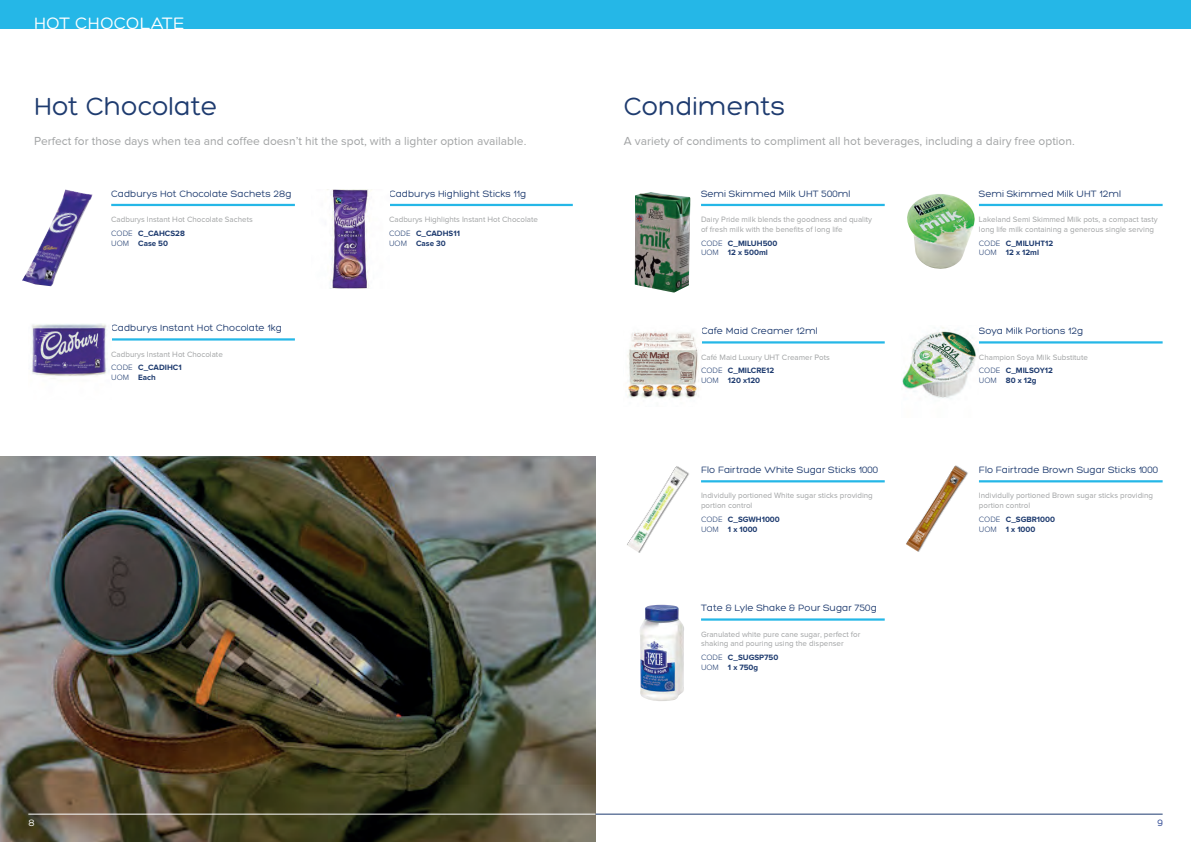
<style>
.page{position:relative;width:1191px;height:842px;background:#fff}
.page>*{position:absolute;margin:0;border:0;box-sizing:border-box;transform-origin:0 0}
.t1{font:27px "Hero";color:#1e3b6f}
.t2{font:18px "Hero";letter-spacing:.01em;color:#fff}
.t3{font:12px "Proxima Nova";color:#a2a4a5}
.t4{font:10px "Hero";color:#1e3b6f}
.t5{font:10px "Hero";color:#fff}
.t6{font:10px "Hero";color:#253f8e}
.t7{font:8px/9.6px "Proxima Nova";color:#a2a4a5}
.t8{font:700 8px/9.6px "Proxima Nova";color:#1e3b6f}
.s1{font-weight:300}
</style>
<div class="page">
<img style="left:0;top:456px;width:595px;height:386px">
<hr style="left:595px;top:814px;width:567px;height:1px;background:#1e3b6f">
<hr style="left:701px;top:204px;width:183px;height:2px;background:#25b7e7">
<img style="left:635px;top:192px;width:55px;height:101px">
<hr style="left:701px;top:341px;width:183px;height:3px;background:#25b7e7">
<img style="left:627px;top:331px;width:72px;height:67px">
<hr style="left:701px;top:618px;width:183px;height:3px;background:#25b7e7">
<img style="left:640px;top:605px;width:44px;height:96px">
<hr style="left:701px;top:480px;width:183px;height:2px;background:#25b7e7">
<hr style="left:979px;top:204px;width:183px;height:2px;background:#25b7e7">
<img style="left:907px;top:194px;width:68px;height:75px">
<hr style="left:979px;top:341px;width:183px;height:3px;background:#25b7e7">
<img style="left:902px;top:327px;width:75px;height:71px">
<hr style="left:979px;top:480px;width:183px;height:2px;background:#25b7e7">
<img style="left:627px;top:466px;width:62px;height:87px">
<img style="left:906px;top:465px;width:62px;height:87px">
<hr style="left:28px;top:814px;width:567px;height:1px;background:#fff">
<div style="left:0;top:0;width:1191px;height:28px;background:#25b7e7"></div>
<hr style="left:111px;top:338px;width:184px;height:3px;background:#25b7e7">
<img style="left:32px;top:324px;width:75px;height:55px">
<hr style="left:111px;top:204px;width:184px;height:2px;background:#25b7e7">
<hr style="left:389px;top:204px;width:184px;height:2px;background:#25b7e7">
<img style="left:327px;top:189px;width:45px;height:99px">
<img style="left:22px;top:189px;width:71px;height:97px">
<p class="t2" style="left:34px;top:12px;width:152px">HOT CHOCOLATE</p>
<p class="t1" style="left:34px;top:90px;width:185px">Hot Chocolate</p>
<p class="t3" style="left:34px;top:134px;width:494px">Perfect for those days when tea and coffee doesn’t hit the spot, with a lighter option available.</p>
<p class="t4" style="left:111px;top:187px;width:182px">Cadburys Hot Chocolate Sachets 28g</p>
<p class="t4" style="left:389px;top:187px;width:139px">Cadburys Highlight Sticks 11g</p>
<p class="t7" style="left:111px;top:215px;width:143px">Cadburys Instant Hot Chocolate Sachets</p>
<p class="t8" style="left:111px;top:229px;width:75px"><span class="s1">CODE</span> C_CAHCS28<br><span class="s1">UOM</span> Case 50</p>
<p class="t7" style="left:389px;top:215px;width:150px">Cadburys Highlights Instant Hot Chocolate</p>
<p class="t8" style="left:389px;top:229px;width:72px"><span class="s1">CODE</span> C_CADHS11<br><span class="s1">UOM</span> Case 30</p>
<p class="t4" style="left:111px;top:322px;width:172px">Cadburys Instant Hot Chocolate 1kg</p>
<p class="t7" style="left:111px;top:349px;width:113px">Cadburys Instant Hot Chocolate</p>
<p class="t8" style="left:111px;top:363px;width:72px"><span class="s1">CODE</span> C_CADIHC1<br><span class="s1">UOM</span> Each</p>
<p class="t1" style="left:624px;top:90px;width:163px">Condiments</p>
<p class="t3" style="left:624px;top:134px;width:452px">A variety of condiments to compliment all hot beverages, including a dairy free option.</p>
<p class="t4" style="left:701px;top:187px;width:151px">Semi Skimmed Milk UHT 500ml</p>
<p class="t7" style="left:701px;top:215px;width:173px">Dairy Pride milk blends the goodness and quality of fresh milk with the benefits of long life</p>
<p class="t8" style="left:701px;top:238px;width:78px"><span class="s1">CODE</span> C_MILUH500<br><span class="s1">UOM</span> 12 x 500ml</p>
<p class="t4" style="left:701px;top:325px;width:118px">Cafe Maid Creamer 12ml</p>
<p class="t7" style="left:701px;top:352px;width:130px">Café Maid Luxury UHT Creamer Pots</p>
<p class="t8" style="left:701px;top:366px;width:75px"><span class="s1">CODE</span> C_MILCRE12<br><span class="s1">UOM</span> 120 x120</p>
<p class="t4" style="left:701px;top:464px;width:179px">Flo Fairtrade White Sugar Sticks 1000</p>
<p class="t7" style="left:701px;top:491px;width:173px">Individully portioned White sugar sticks providing portion control</p>
<p class="t8" style="left:701px;top:515px;width:80px"><span class="s1">CODE</span> C_SGWH1000<br><span class="s1">UOM</span> 1 x 1000</p>
<p class="t4" style="left:701px;top:602px;width:177px">Tate &amp; Lyle Shake &amp; Pour Sugar 750g</p>
<p class="t7" style="left:701px;top:629px;width:161px">Granulated white pure cane sugar, perfect for shaking and pouring using the dispenser</p>
<p class="t8" style="left:701px;top:653px;width:79px"><span class="s1">CODE</span> C_SUGSP750<br><span class="s1">UOM</span> 1 x 750g</p>
<p class="t4" style="left:979px;top:187px;width:144px">Semi Skimmed Milk UHT 12ml</p>
<p class="t7" style="left:979px;top:215px;width:180px">Lakeland Semi Skimmed Milk pots, a compact tasty long life milk containing a generous single serving</p>
<p class="t8" style="left:979px;top:238px;width:76px"><span class="s1">CODE</span> C_MILUHT12<br><span class="s1">UOM</span> 12 x 12ml</p>
<p class="t4" style="left:979px;top:325px;width:106px">Soya Milk Portions 12g</p>
<p class="t7" style="left:979px;top:352px;width:110px">Champion Soya Milk Substitute</p>
<p class="t8" style="left:979px;top:366px;width:75px"><span class="s1">CODE</span> C_MILSOY12<br><span class="s1">UOM</span> 80 x 12g</p>
<p class="t4" style="left:979px;top:464px;width:181px">Flo Fairtrade Brown Sugar Sticks 1000</p>
<p class="t7" style="left:979px;top:491px;width:176px">Individully portioned Brown sugar sticks providing portion control</p>
<p class="t8" style="left:979px;top:515px;width:78px"><span class="s1">CODE</span> C_SGBR1000<br><span class="s1">UOM</span> 1 x 1000</p>
<p class="t5" style="left:28px;top:817px;width:8px">8</p>
<p class="t6" style="left:1157px;top:817px;width:7px">9</p>
</div>
